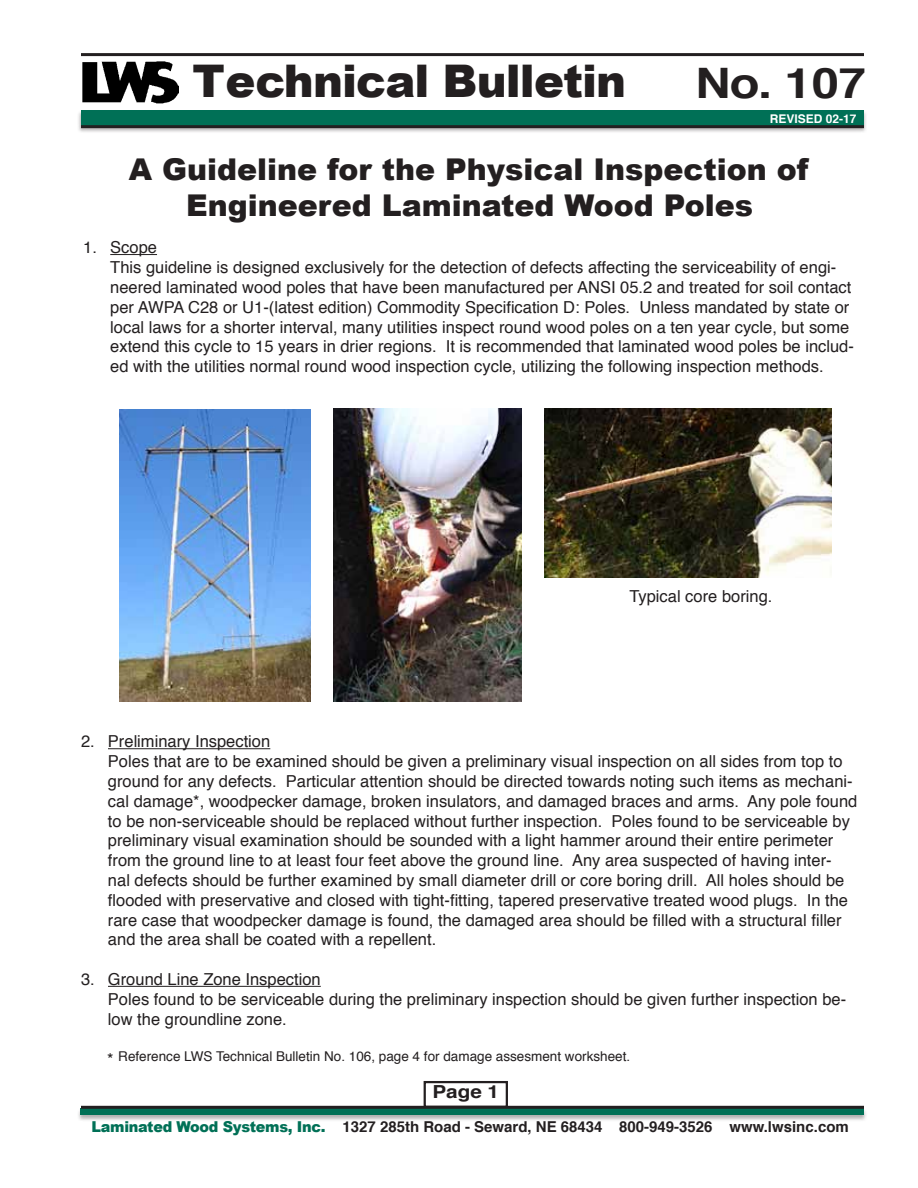
<style>
.page{position:relative;width:918px;height:1188px;background:#fff}
.page>*{position:absolute;margin:0;border:0;box-sizing:border-box;transform-origin:0 0}
.t1{font:900 45px "Arial";letter-spacing:-.02em;color:#231f20}
.t2{font:700 42px "Helvetica";color:#231f20;scale:1.16 1}
.t3{font:900 30px/36px "Arial";color:#231f20;text-align:center}
.t4{font:700 18px "Helvetica";color:#231f20;scale:1.15 1}
.t5{font:16.5px/19.8px "Helvetica";color:#231f20}
.t6{font:700 15px "Helvetica";color:#231f20}
.t7{font:13.5px "Helvetica";color:#231f20}
.t8{font:700 12px "Helvetica";color:#fff}
.s1{font-size:16.5px}
.s2{font-family:"Arial";font-weight:900;color:#007056}
</style>
<div class="page">
<div style="left:78px;top:110px;width:790px;height:24px;background:#231f20;opacity:.35"></div>
<div style="left:81px;top:110px;width:783px;height:17px;background:#007056"></div>
<hr style="left:81px;top:125px;width:783px;height:3px;background:#231f20">
<img style="left:83px;top:62px;width:96px;height:42px">
<div style="left:77px;top:1108px;width:790px;height:13px;background:#231f20;opacity:.35"></div>
<div style="left:81px;top:1108px;width:783px;height:7px;background:#007056"></div>
<hr style="left:81px;top:1106px;width:783px;height:3px;background:#231f20">
<div style="left:424px;top:1081px;width:84px;height:27px;border:2px solid #231f20"></div>
<hr style="left:81px;top:53px;width:783px;height:3px;background:#231f20">
<hr style="left:110px;top:254px;width:47px;height:1px;background:#231f20">
<hr style="left:108px;top:748px;width:162px;height:1px;background:#231f20">
<hr style="left:108px;top:986px;width:213px;height:1px;background:#231f20">
<img style="left:120px;top:409px;width:191px;height:293px">
<img style="left:334px;top:408px;width:188px;height:293px">
<img style="left:545px;top:408px;width:287px;height:170px">
<h1 class="t1" style="left:193px;top:48px;width:435px">Technical Bulletin</h1>
<h2 class="t2" style="left:696px;top:50px;width:148px">No. 107</h2>
<p class="t8" style="left:770px;top:109px;width:88px">REVISED 02-17</p>
<h3 class="t3" style="left:129px;top:150px;width:681px">A Guideline for the Physical Inspection of<br>Engineered Laminated Wood Poles</h3>
<p class="t5" style="left:110px;top:238px;width:745px;text-indent:-27px">1. Scope<br>This guideline is designed exclusively for the detection of defects affecting the serviceability of engi&shy;neered laminated wood poles that have been manufactured per ANSI 05.2 and treated for soil contact per AWPA C28 or U1-(latest edition) Commodity Specification D: Poles. Unless mandated by state or local laws for a shorter interval, many utilities inspect round wood poles on a ten year cycle, but some extend this cycle to 15 years in drier regions. It is recommended that laminated wood poles be includ&shy;ed with the utilities normal round wood inspection cycle, utilizing the following inspection methods.</p>
<p class="t5" style="left:629px;top:587px;width:145px">Typical core boring.</p>
<p class="t5" style="left:108px;top:732px;width:751px;text-indent:-27px">2. Preliminary Inspection<br>Poles that are to be examined should be given a preliminary visual inspection on all sides from top to ground for any defects. Particular attention should be directed towards noting such items as mechani&shy;cal damage*, woodpecker damage, broken insulators, and damaged braces and arms. Any pole found to be non-serviceable should be replaced without further inspection. Poles found to be serviceable by preliminary visual examination should be sounded with a light hammer around their entire perimeter from the ground line to at least four feet above the ground line. Any area suspected of having inter&shy;nal defects should be further examined by small diameter drill or core boring drill. All holes should be flooded with preservative and closed with tight-fitting, tapered preservative treated wood plugs. In the rare case that woodpecker damage is found, the damaged area should be filled with a structural filler and the area shall be coated with a repellent.</p>
<p class="t5" style="left:108px;top:970px;width:740px;text-indent:-27px">3. Ground Line Zone Inspection<br>Poles found to be serviceable during the preliminary inspection should be given further inspection be&shy;low the groundline zone.</p>
<p class="t7" style="left:107px;top:1046px;width:525px"><span class="s1">*</span> Reference LWS Technical Bulletin No. 106, page 4 for damage assesment worksheet.</p>
<p class="t4" style="left:432px;top:1077px;width:60px">Page 1</p>
<p class="t6" style="left:92px;top:1115px;width:759px"><span class="s2">Laminated Wood Systems, Inc.</span> 1327 285th Road - Seward, NE 68434 800-949-3526 www.lwsinc.com</p>
</div>
